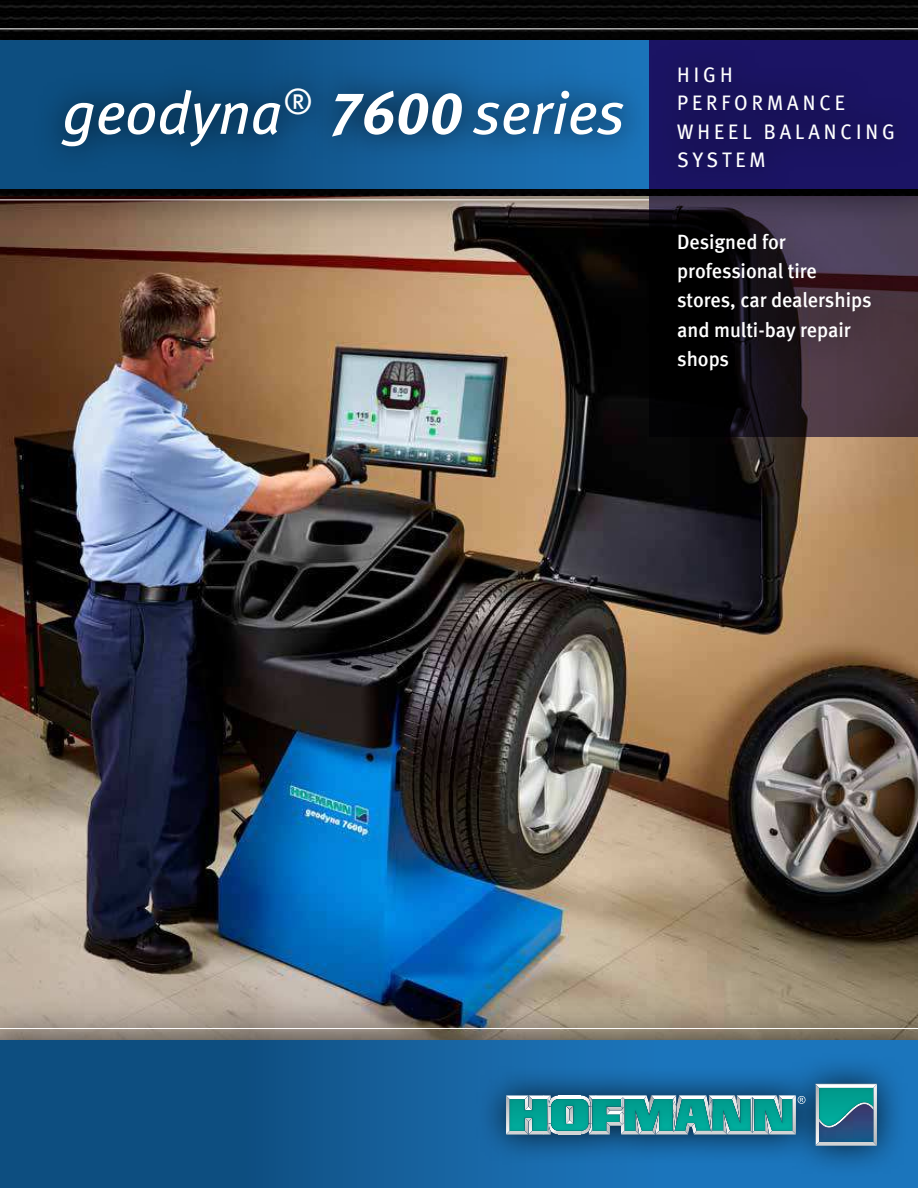
<style>
.page{position:relative;width:918px;height:1188px;background:#fff}
.page>*{position:absolute;margin:0;border:0;box-sizing:border-box;transform-origin:0 0}
.t1{font:italic 60px "Meta Book LF";color:#fff}
.t2{font:21px/28.3px "Meta Book LF";letter-spacing:.2em;color:#fff;scale:.96 1}
.t3{font:20.7px/29.2px "Meta Medium LF";color:#fff}
.s1{font-family:"Meta Bold LF"}
</style>
<div class="page">
<img style="left:0;top:230px;width:918px;height:770px">
<div style="left:0;top:0;width:918px;height:230px;background:#000;opacity:.75"></div>
<svg style="left:0;top:40px;width:649px;height:149px;background:#125991"></svg>
<div style="left:0;top:1000px;width:918px;height:188px;background:#000;opacity:.75"></div>
<div style="left:0;top:1041px;width:918px;height:147px;background:linear-gradient(to right,#0c4876,#1f7ec9)"></div>
<div style="left:35px;top:60px;width:616px;height:115px;background:#000;opacity:.75"></div>
<hr style="left:0;top:199px;width:649px;height:1px;background:#fff">
<hr style="left:0;top:28px;width:918px;height:1px;background:#fff">
<hr style="left:0;top:1028px;width:918px;height:1px;background:#fff">
<svg style="left:649px;top:195px;width:269px;height:241px;background:#30252e"></svg>
<div style="left:650px;top:206px;width:248px;height:190px;background:#000;opacity:.75"></div>
<div style="left:649px;top:39px;width:269px;height:156px;background:#1a1360"></div>
<div style="left:476px;top:1054px;width:431px;height:122px;background:#000;opacity:.75"></div>
<hr style="left:558px;top:1131px;width:23px;height:3px;background:#d1d3d4">
<hr style="left:558px;top:1095px;width:23px;height:4px;background:#fff">
<svg style="left:506px;top:1095px;width:52px;height:40px"></svg>
<img style="left:510px;top:1099px;width:37px;height:32px">
<img style="left:551px;top:1099px;width:30px;height:32px">
<svg style="left:815px;top:1084px;width:62px;height:62px"></svg>
<img style="left:819px;top:1088px;width:54px;height:16px">
<svg style="left:581px;top:1095px;width:224px;height:39px;background:#46a9a6"></svg>
<img style="left:710px;top:1099px;width:2px;height:23px">
<img style="left:709px;top:1101px;width:3px;height:16px">
<img style="left:819px;top:1104px;width:54px;height:38px">
<h1 class="t1" style="left:62px;top:90px;width:564px">geodyna<sup>®</sup> <span class="s1">7600</span> series</h1>
<p class="t2" style="left:677px;top:62px;width:229px">HIGH<br>PERFORMANCE<br>WHEEL BALANCING<br>SYSTEM</p>
<p class="t3" style="left:677px;top:229px;width:196px">Designed for professional tire stores, car dealerships and multi-bay repair shops</p>
</div>
